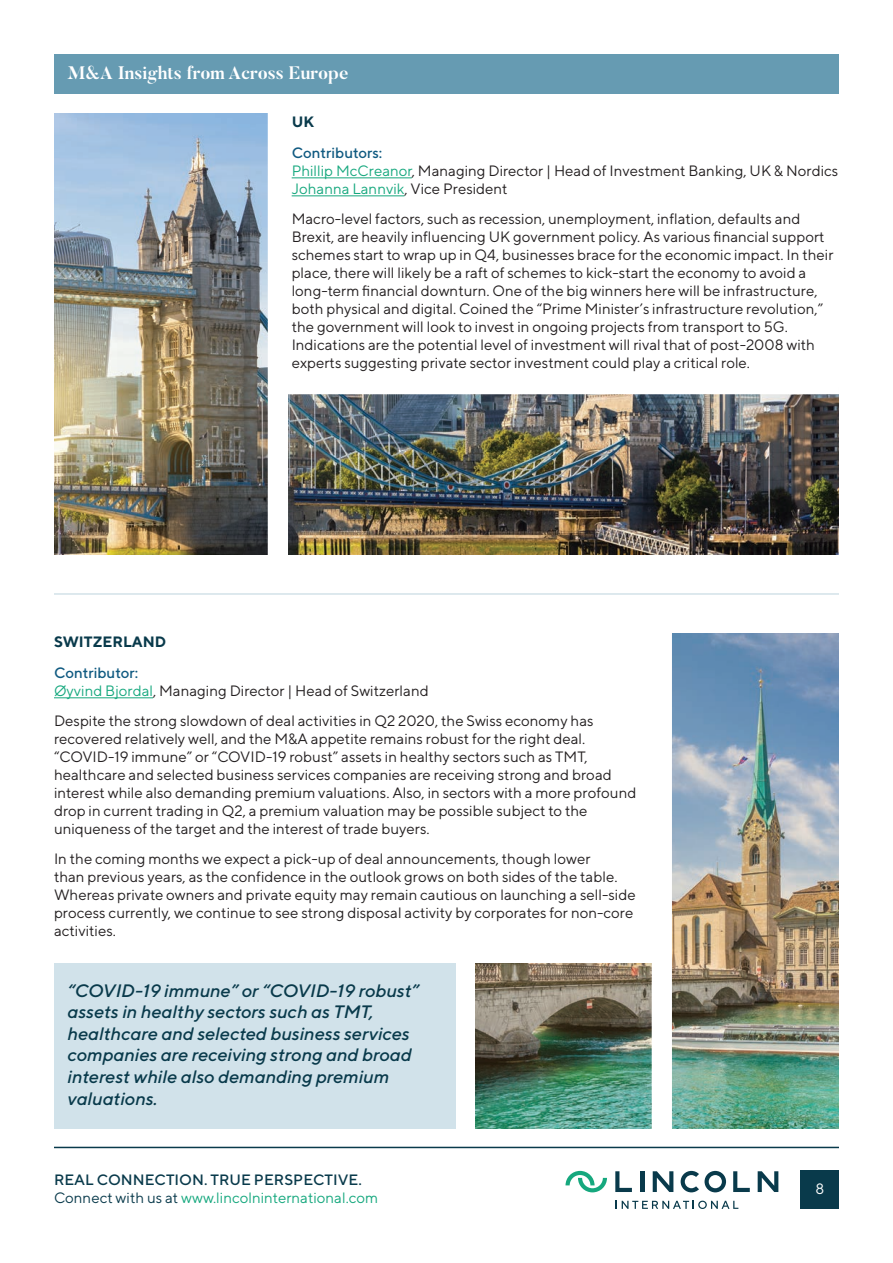
<style>
.page{position:relative;width:893px;height:1263px;background:#fff}
.page>*{position:absolute;margin:0;border:0;box-sizing:border-box;transform-origin:0 0}
.t1{font:italic 500 18px/21.6px "TT Norms";color:#093a4b}
.t2{font:700 18px "Butler";color:#fff}
.t3{font:15px/18px "TT Norms";color:#231f20}
.t4{font:500 15px/18px "TT Norms";color:#093a4b}
.t5{font:700 15px "TT Norms";color:#093a4b}
.t6{font:15px "TT Norms";color:#fff}
.s1{font-weight:500;color:#105a81}
.s2{color:#16a87e}
.s3{font-weight:400}
.s4{font-weight:400;color:#16a87e}
</style>
<div class="page">
<hr style="left:640px;top:1171px;width:4px;height:21px;background:#093a4b">
<svg style="left:653px;top:1171px;width:20px;height:21px"></svg>
<svg style="left:615px;top:1171px;width:17px;height:21px"></svg>
<svg style="left:758px;top:1171px;width:20px;height:21px"></svg>
<svg style="left:733px;top:1171px;width:17px;height:21px"></svg>
<svg style="left:681px;top:1171px;width:45px;height:21px"></svg>
<svg style="left:565px;top:1171px;width:42px;height:21px"></svg>
<svg style="left:616px;top:1201px;width:122px;height:8px"></svg>
<hr style="left:54px;top:1147px;width:785px;height:1px;background:#093a4b">
<div style="left:801px;top:1171px;width:38px;height:38px;background:#093a4b"></div>
<div style="left:54px;top:54px;width:785px;height:40px;background:#669bb2"></div>
<hr style="left:54px;top:593px;width:785px;height:2px;background:#669bb2">
<hr style="left:54px;top:697px;width:99px;height:1px;background:#16a87e">
<div style="left:54px;top:963px;width:401px;height:166px;background:#d1e2ea"></div>
<img style="left:475px;top:963px;width:364px;height:166px">
<img style="left:672px;top:633px;width:167px;height:476px">
<div style="left:652px;top:626px;width:20px;height:511px;background:#fff"></div>
<hr style="left:292px;top:177px;width:120px;height:1px;background:#16a87e">
<hr style="left:292px;top:195px;width:112px;height:1px;background:#16a87e">
<img style="left:54px;top:114px;width:214px;height:273px">
<img style="left:54px;top:387px;width:785px;height:167px">
<div style="left:274px;top:374px;width:565px;height:20px;background:#fff"></div>
<div style="left:268px;top:102px;width:20px;height:456px;background:#fff"></div>
<p class="t2" style="left:68px;top:61px;width:282px">M&amp;A Insights from Across Europe</p>
<p class="t5" style="left:292px;top:112px;width:24px">UK</p>
<p class="t3" style="left:292px;top:144px;width:548px"><span class="s1">Contributors:<br></span><span class="s2">Phillip McCreanor</span>, Managing Director | Head of Investment Banking, UK &amp; Nordics<br><span class="s2">Johanna Lannvik</span>, Vice President</p>
<p class="t3" style="left:292px;top:210px;width:543px">Macro-level factors, such as recession, unemployment, inflation, defaults and Brexit, are heavily influencing UK government policy. As various financial support schemes start to wrap up in Q4, businesses brace for the economic impact. In their place, there will likely be a raft of schemes to kick-start the economy to avoid a long-term financial downturn. One of the big winners here will be infrastructure, both physical and digital. Coined the “Prime Minister’s infrastructure revolution,” the government will look to invest in ongoing projects from transport to 5G.<br>Indications are the potential level of investment will rival that of post-2008 with experts suggesting private sector investment could play a critical role.</p>
<p class="t5" style="left:54px;top:632px;width:114px">SWITZERLAND</p>
<p class="t3" style="left:54px;top:664px;width:376px"><span class="s1">Contributor:<br></span><span class="s2">Øyvind Bjordal</span>, Managing Director | Head of Switzerland</p>
<p class="t3" style="left:54px;top:712px;width:584px">Despite the strong slowdown of deal activities in Q2 2020, the Swiss economy has recovered relatively well, and the M&amp;A appetite remains robust for the right deal. “COVID-19 immune” or “COVID-19 robust” assets in healthy sectors such as TMT, healthcare and selected business services companies are receiving strong and broad interest while also demanding premium valuations. Also, in sectors with a more profound drop in current trading in Q2, a premium valuation may be possible subject to the uniqueness of the target and the interest of trade buyers.</p>
<p class="t3" style="left:54px;top:850px;width:583px">In the coming months we expect a pick-up of deal announcements, though lower<br>than previous years, as the confidence in the outlook grows on both sides of the table.<br>Whereas private owners and private equity may remain cautious on launching a sell-side process currently, we continue to see strong disposal activity by corporates for non-core activities.</p>
<p class="t1" style="left:68px;top:979px;width:353px">“COVID-19 immune” or “COVID-19 robust” assets in healthy sectors such as TMT, healthcare and selected business services companies are receiving strong and broad interest while also demanding premium valuations.</p>
<p class="t4" style="left:54px;top:1170px;width:326px">REAL CONNECTION. TRUE PERSPECTIVE.<br><span class="s3">Connect with us at</span> <span class="s4">www.lincolninternational.com</span></p>
<p class="t6" style="left:815px;top:1179px;width:10px">8</p>
</div>
